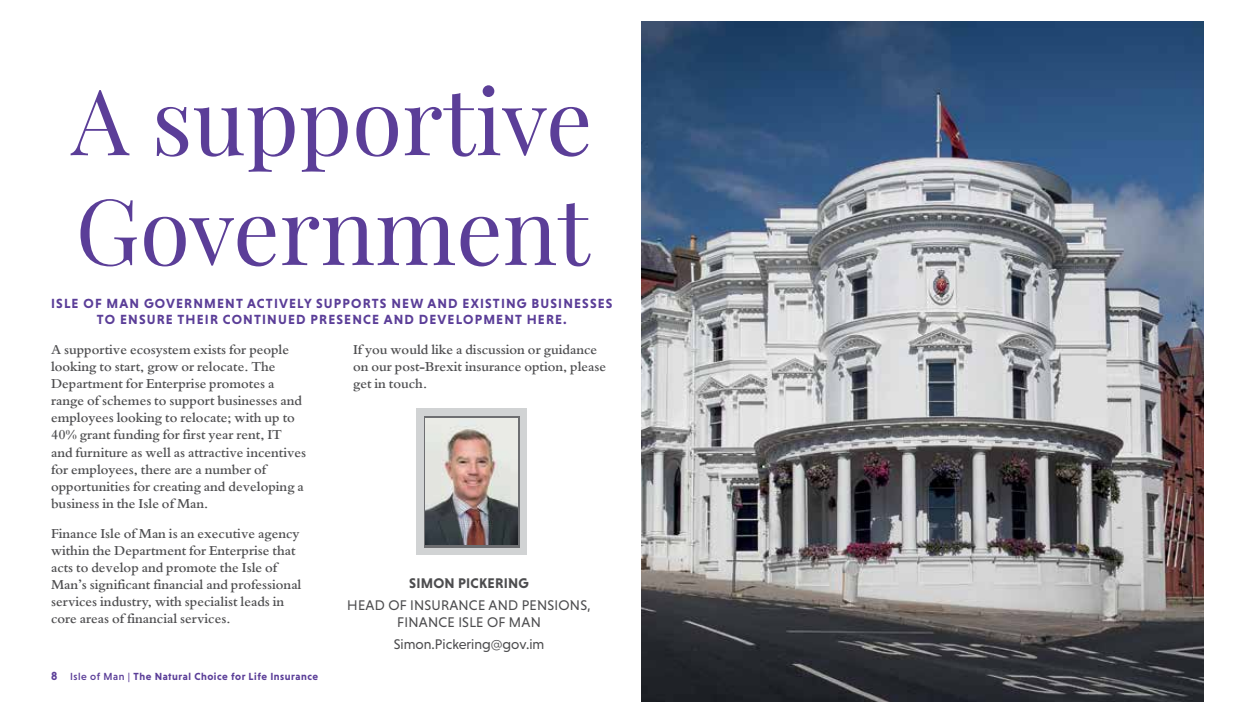
<style>
.page{position:relative;width:1255px;height:723px;background:#fff}
.page>*{position:absolute;margin:0;border:0;box-sizing:border-box;transform-origin:0 0}
.t1{font:91.5px/109.8px "Playfair Display";color:#5b3e98}
.t2{font:600 14.25px/17.1px "Bembo";color:#4d4d4f}
.t3{font:14.25px/17.1px "Niveau Grotesk";letter-spacing:.015em;color:#4d4d4f;text-align:center}
.t4{font:700 14.25px "Niveau Grotesk";letter-spacing:.015em;color:#4d4d4f}
.t5{font:700 13.5px/16.2px "Niveau Grotesk";letter-spacing:.085em;color:#5b3e98;text-align:center}
.t6{font:700 10.5px "Niveau Grotesk";letter-spacing:.05em;color:#5b3e98}
.s1{font-size:12px}
.s2{font-weight:500}
</style>
<div class="page">
<img style="left:641px;top:21px;width:562px;height:681px">
<div style="left:416px;top:408px;width:110px;height:146px;background:#d1d3d4"></div>
<svg style="left:424px;top:416px;width:95px;height:131px"></svg>
<img style="left:426px;top:418px;width:91px;height:127px">
<h1 class="t1" style="left:71px;top:66px;width:522px">A supportive<br>Government</h1>
<p class="t5" style="left:51px;top:295px;width:563px">ISLE OF MAN GOVERNMENT ACTIVELY SUPPORTS NEW AND EXISTING BUSINESSES<br>TO ENSURE THEIR CONTINUED PRESENCE AND DEVELOPMENT HERE.</p>
<p class="t2" style="left:51px;top:340px;width:257px">A supportive ecosystem exists for people looking to start, grow or relocate. The Department for Enterprise promotes a range of schemes to support businesses and employees looking to relocate; with up to 40% grant funding for first year rent, IT and furniture as well as attractive incentives for employees, there are a number of opportunities for creating and developing a business in the Isle of Man.</p>
<p class="t2" style="left:51px;top:524px;width:252px">Finance Isle of Man is an executive agency within the Department for Enterprise that acts to develop and promote the Isle of Man’s significant financial and professional services industry, with specialist leads in core areas of financial services.</p>
<p class="t2" style="left:353px;top:340px;width:254px">If you would like a discussion or guidance on our post-Brexit insurance option, please get in touch.</p>
<p class="t4" style="left:409px;top:575px;width:121px">SIMON PICKERING</p>
<p class="t3" style="left:347px;top:596px;width:245px">HEAD OF INSURANCE AND PENSIONS,<br>FINANCE ISLE OF MAN</p>
<p class="t3" style="left:394px;top:635px;width:152px">Simon.Pickering@gov.im</p>
<p class="t6" style="left:51px;top:671px;width:268px"><span class="s1">8</span> <span class="s2">Isle of Man |</span> The Natural Choice for Life Insurance</p>
</div>
